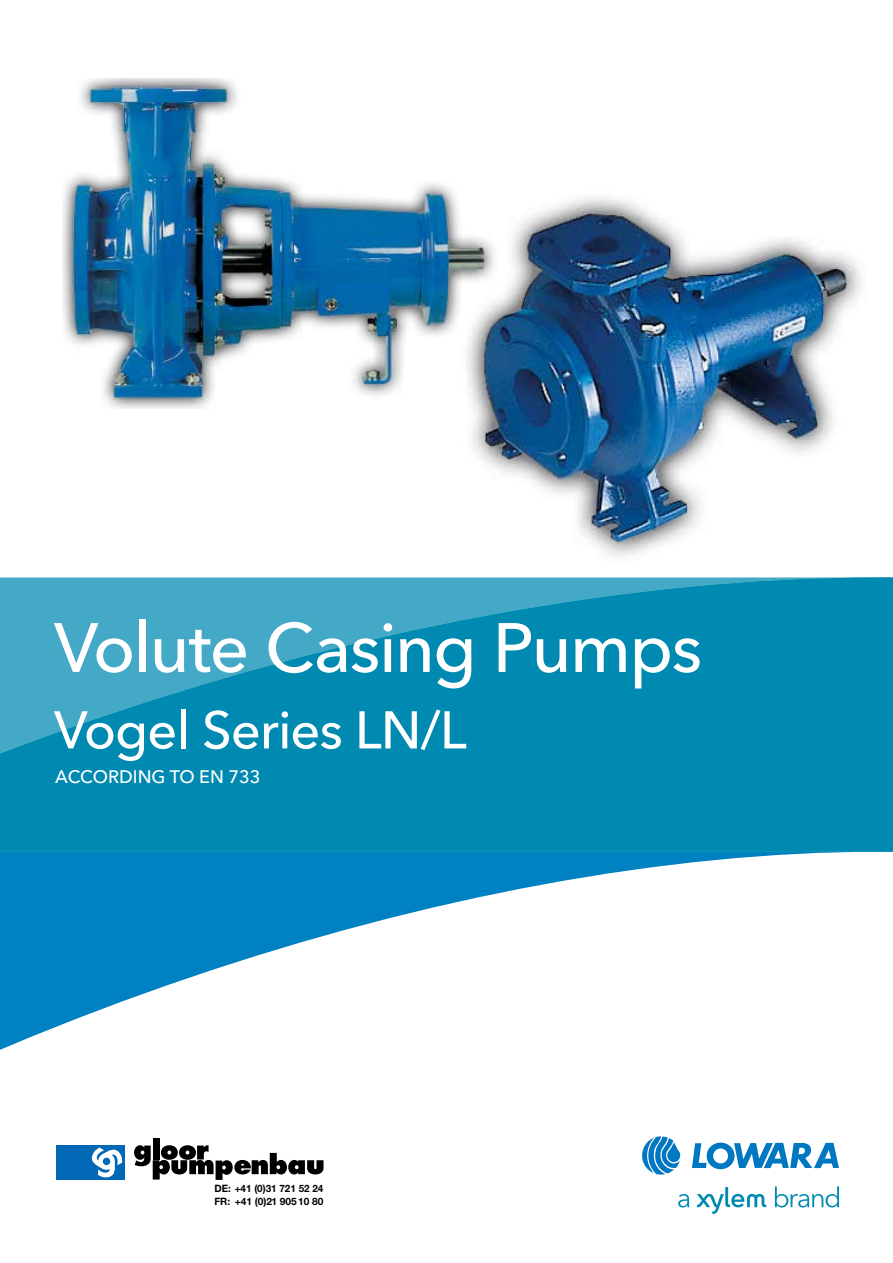
<style>
.page{position:relative;width:893px;height:1263px;background:#fff}
.page>*{position:absolute;margin:0;border:0;box-sizing:border-box;transform-origin:0 0}
.t1{font:500 69px "Avenir Next LT Pro";letter-spacing:-.025em;color:#fff}
.t2{font:500 52.5px "Avenir Next LT Pro";letter-spacing:-.02em;color:#fff}
.t3{font:500 18px "Avenir Next LT Pro";color:#fff}
.t4{font:700 10.2px/12.1px "Helvetica Neue";color:#000}
</style>
<div class="page">
<svg style="left:0;top:852px;width:851px;height:198px"></svg>
<svg style="left:0;top:577px;width:893px;height:275px;fill:#008ab1"></svg>
<svg style="left:642px;top:1136px;width:39px;height:39px"></svg>
<svg style="left:692px;top:1142px;width:147px;height:27px"></svg>
<svg style="left:678px;top:1194px;width:11px;height:13px"></svg>
<svg style="left:775px;top:1186px;width:64px;height:21px"></svg>
<svg style="left:697px;top:1187px;width:69px;height:27px"></svg>
<img style="left:63px;top:79px;width:370px;height:330px">
<img style="left:433px;top:183px;width:429px;height:373px">
<div style="left:56px;top:1145px;width:69px;height:35px;background:#0068b4"></div>
<svg style="left:91px;top:1147px;width:32px;height:31px"></svg>
<div style="left:153px;top:1138px;width:6px;height:21px;background:#000"></div>
<svg style="left:134px;top:1145px;width:189px;height:35px"></svg>
<h1 class="t1" style="left:54px;top:606px;width:650px">Volute Casing Pumps</h1>
<h2 class="t2" style="left:54px;top:698px;width:414px">Vogel Series LN/L</h2>
<h3 class="t3" style="left:55px;top:766px;width:207px">ACCORDING TO EN 733</h3>
<p class="t4" style="left:214px;top:1182px;width:111px">DE: +41 (0)31 721 52 24<br>FR: +41 (0)21 905 10 80</p>
</div>
